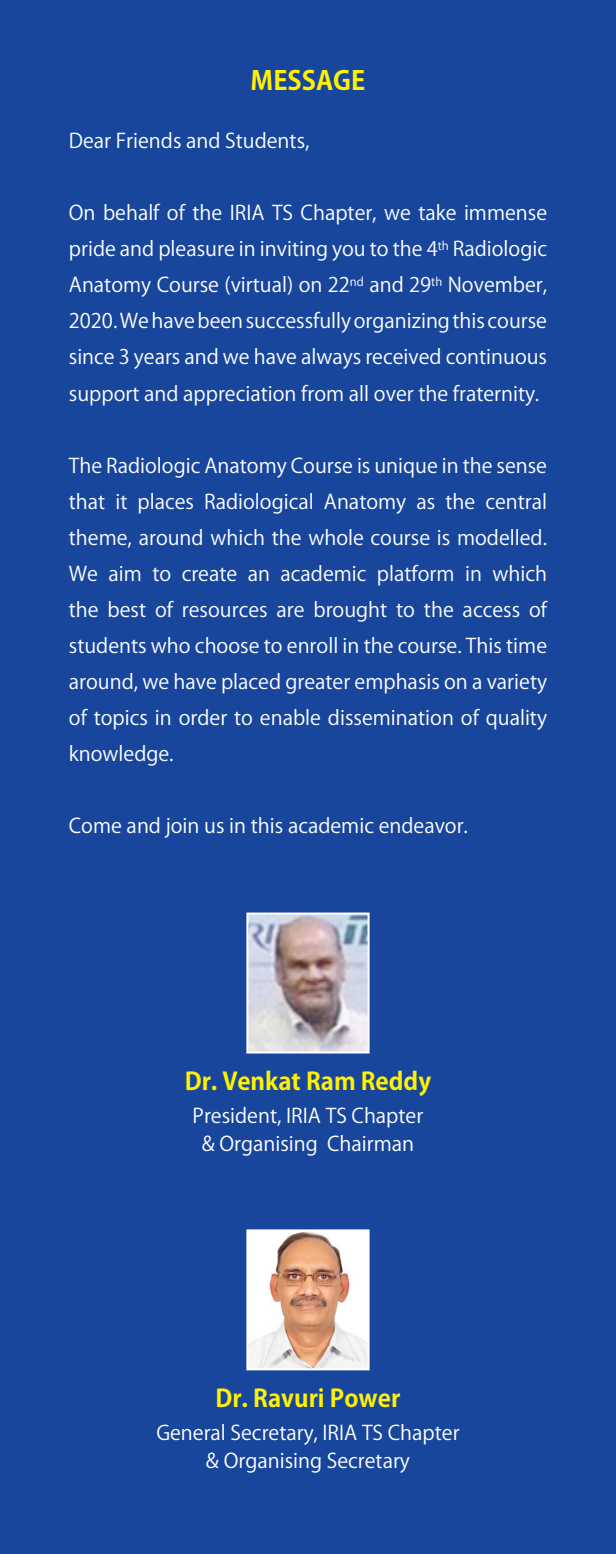
<style>
.page{position:relative;width:616px;height:1554px;background:#fff}
.page>*{position:absolute;margin:0;border:0;box-sizing:border-box;transform-origin:0 0}
.t1{font:700 26px "Koz Go Pro";color:#fff101}
.t2{font:700 24px "Koz Go Pro";color:#fff101}
.t3{font:20px/36px "Koz Go Pro";color:#fff;text-align:justify}
</style>
<div class="page">
<div style="left:0;top:0;width:615px;height:1553px;background:#18469d"></div>
<img style="left:249px;top:915px;width:117px;height:135px">
<div style="left:246px;top:912px;width:123px;height:141px;border:2px solid #fff"></div>
<img style="left:249px;top:1232px;width:117px;height:135px">
<div style="left:246px;top:1229px;width:123px;height:141px;border:2px solid #fff"></div>
<h1 class="t1" style="left:250px;top:63px;width:116px">Message</h1>
<p class="t3" style="left:69px;top:124px;width:242px">Dear Friends and Students,</p>
<p class="t3" style="left:69px;top:196px;width:479px">On behalf of the IRIA TS Chapter, we take immense pride and pleasure in inviting you to the 4<sup>th</sup> Radiologic Anatomy Course (virtual) on 22<sup>nd</sup> and 29<sup>th</sup> November, 2020. We have been successfully organizing this course since 3 years and we have always received continuous support and appreciation from all over the fraternity.</p>
<p class="t3" style="left:69px;top:448px;width:479px">The Radiologic Anatomy Course is unique in the sense that it places Radiological Anatomy as the central theme, around which the whole course is modelled.<br>We aim to create an academic platform in which the best of resources are brought to the access of students who choose to enroll in the course. This time around, we have placed greater emphasis on a variety of topics in order to enable dissemination of quality knowledge.</p>
<p class="t3" style="left:69px;top:808px;width:400px">Come and join us in this academic endeavor.</p>
<p class="t2" style="left:185px;top:1065px;width:247px">Dr. Venkat Ram Reddy</p>
<p class="t3" style="left:192px;top:1102px;width:232px;line-height:28px;text-align:center">President, IRIA TS Chapter &amp; Organising Chairman</p>
<p class="t2" style="left:215px;top:1382px;width:186px">Dr. Ravuri Power</p>
<p class="t3" style="left:156px;top:1419px;width:304px;line-height:28px;text-align:center">General Secretary, IRIA TS Chapter &amp; Organising Secretary</p>
</div>
